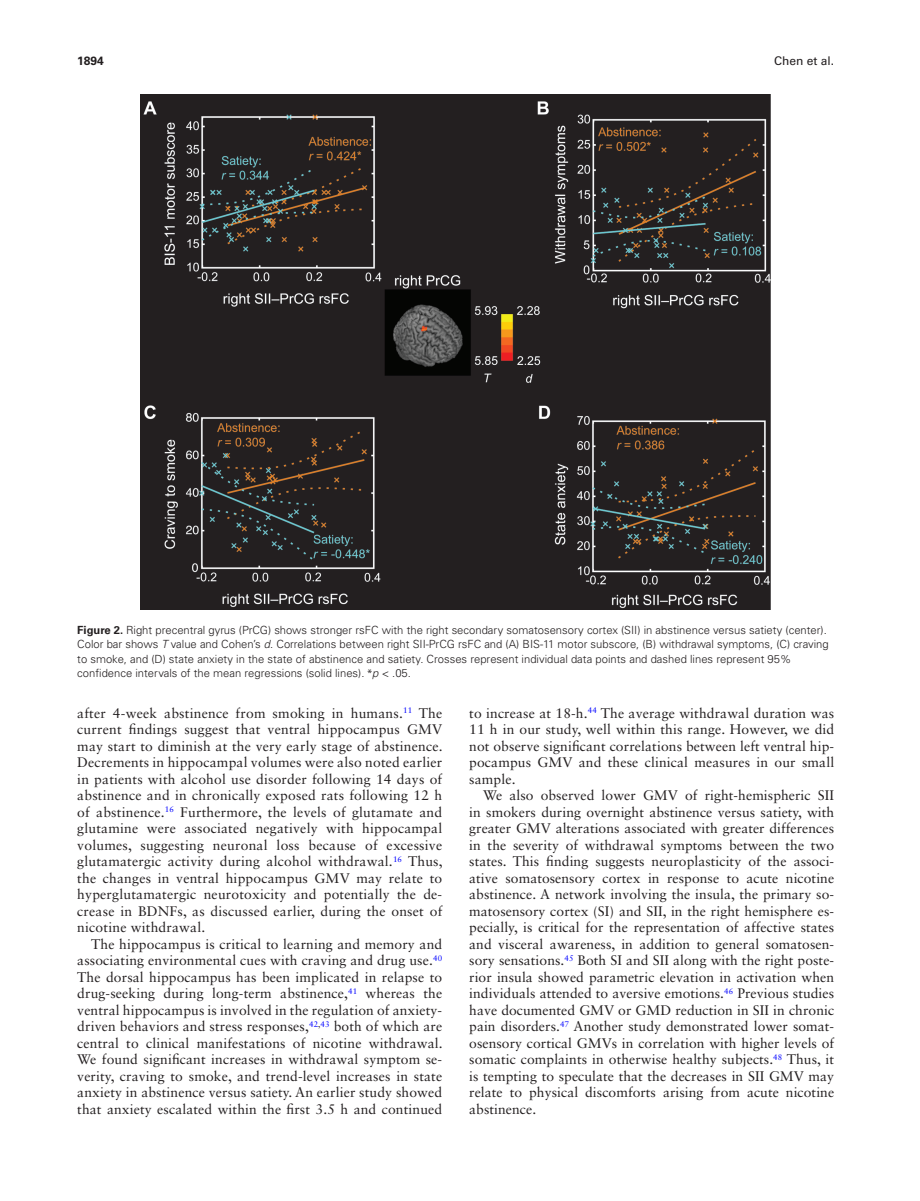
<style>
.page{position:relative;width:920px;height:1201px;background:#fff}
.page>*{position:absolute;margin:0;border:0;box-sizing:border-box;transform-origin:0 0}
.t1{font:13.8px/16.5px "Sabon LT Std";letter-spacing:.01em;color:#231f20;text-align:justify}
.t2{font:12px "Univers LT Std";color:#231f20}
.t3{font:700 12px "Univers LT Std";color:#231f20}
.t4{font:300 11.25px/14.2px "Univers LT Std";color:#231f20}
.s1{font-weight:700}
.s2{font-style:italic}
.s3{font-family:"Myriad Pro";font-weight:400}
</style>
<div class="page">
<img style="left:141px;top:94px;width:630px;height:515px">
<p class="t3" style="left:77px;top:53px;width:28px">1894</p>
<p class="t2" style="left:774px;top:53px;width:62px">Chen et al.</p>
<p class="t4" style="left:77px;top:623px;width:753px"><span class="s1">Figure 2.</span> Right precentral gyrus (PrCG) shows stronger rsFC with the right secondary somatosensory cortex (SII) in abstinence versus satiety (center).<br>Color bar shows <span class="s2">T</span> value and Cohen’s <span class="s2">d</span>. Correlations between right SII-PrCG rsFC and (A) BIS-11 motor subscore, (B) withdrawal symptoms, (C) craving to smoke, and (D) state anxiety in the state of abstinence and satiety. Crosses represent individual data points and dashed lines represent 95% confidence intervals of the mean regressions (solid lines). <span class="s3">*</span><span class="s2">p</span> &lt; .05.</p>
<p class="t1" style="left:77px;top:704px;width:367px">after 4-week abstinence from smoking in humans.<sup>11</sup> The current findings suggest that ventral hippocampus GMV may start to diminish at the very early stage of abstinence.<br>Decrements in hippocampal volumes were also noted earlier in patients with alcohol use disorder following 14 days of abstinence and in chronically exposed rats following 12 h of abstinence.<sup>16</sup> Furthermore, the levels of glutamate and glutamine were associated negatively with hippocampal volumes, suggesting neuronal loss because of excessive glutamatergic activity during alcohol withdrawal.<sup>16</sup> Thus, the changes in ventral hippocampus GMV may relate to hyperglutamatergic neurotoxicity and potentially the de&shy;crease in BDNFs, as discussed earlier, during the onset of nicotine withdrawal.</p>
<p class="t1" style="left:77px;top:935px;width:367px;text-indent:14px">The hippocampus is critical to learning and memory and associating environmental cues with craving and drug use.<sup>40<br></sup>The dorsal hippocampus has been implicated in relapse to drug-seeking during long-term abstinence,<sup>41</sup> whereas the ventral hippocampus is involved in the regulation of anxiety&shy;driven behaviors and stress responses,<sup>42</sup><sup>,</sup><sup>43</sup> both of which are central to clinical manifestations of nicotine withdrawal.<br>We found significant increases in withdrawal symptom se&shy;verity, craving to smoke, and trend-level increases in state anxiety in abstinence versus satiety. An earlier study showed that anxiety escalated within the first 3.5 h and continued</p>
<p class="t1" style="left:469px;top:704px;width:366px">to increase at 18-h.<sup>44</sup> The average withdrawal duration was 11 h in our study, well within this range. However, we did not observe significant correlations between left ventral hip&shy;pocampus GMV and these clinical measures in our small sample.</p>
<p class="t1" style="left:469px;top:787px;width:366px;text-indent:14px">We also observed lower GMV of right-hemispheric SII in smokers during overnight abstinence versus satiety, with greater GMV alterations associated with greater differences in the severity of withdrawal symptoms between the two states. This finding suggests neuroplasticity of the associ&shy;ative somatosensory cortex in response to acute nicotine abstinence. A network involving the insula, the primary so&shy;matosensory cortex (SI) and SII, in the right hemisphere es&shy;pecially, is critical for the representation of affective states and visceral awareness, in addition to general somatosen&shy;sory sensations.<sup>45</sup> Both SI and SII along with the right poste&shy;rior insula showed parametric elevation in activation when individuals attended to aversive emotions.<sup>46</sup> Previous studies have documented GMV or GMD reduction in SII in chronic pain disorders.<sup>47</sup> Another study demonstrated lower somat&shy;osensory cortical GMVs in correlation with higher levels of somatic complaints in otherwise healthy subjects.<sup>48</sup> Thus, it is tempting to speculate that the decreases in SII GMV may relate to physical discomforts arising from acute nicotine abstinence.</p>
</div>
